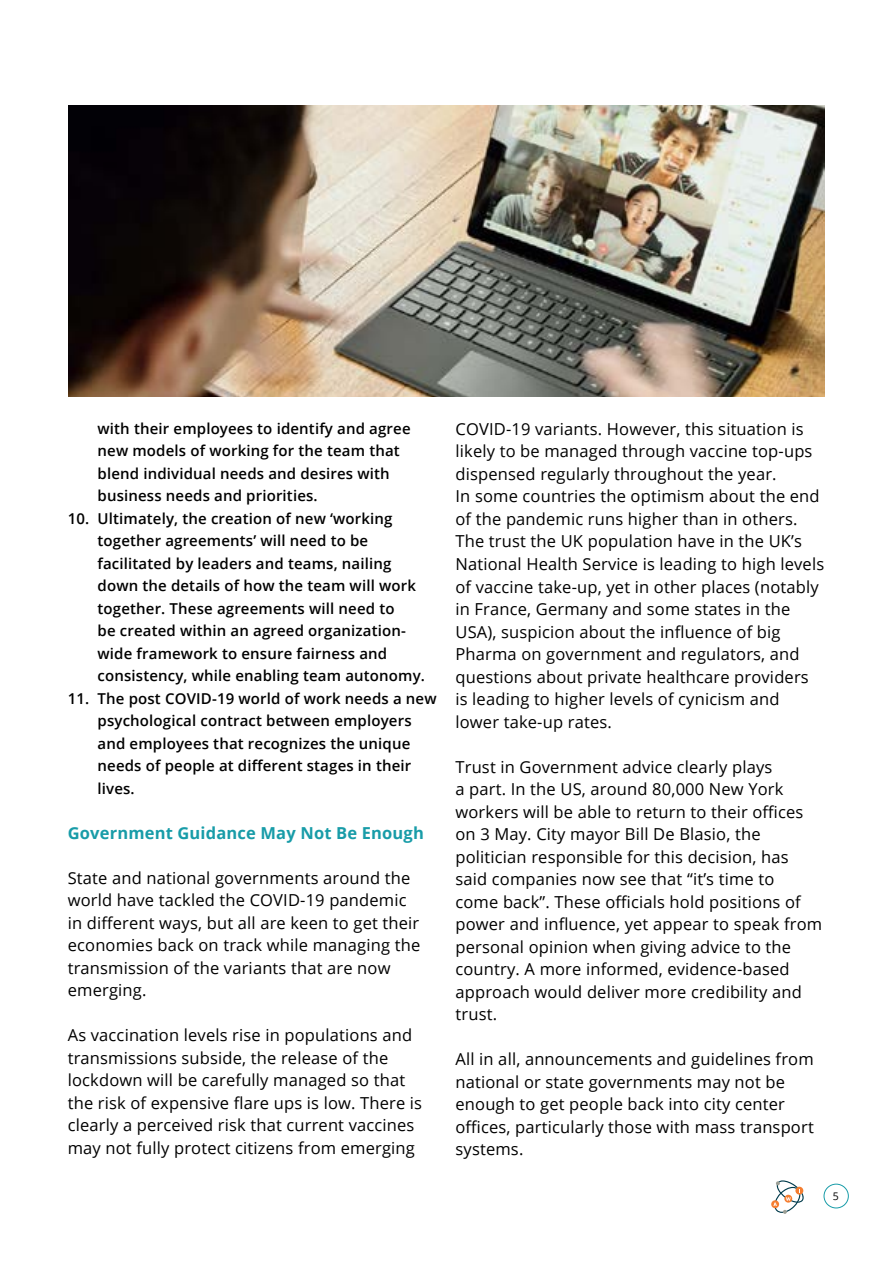
<style>
.page{position:relative;width:893px;height:1263px;background:#fff}
.page>*{position:absolute;margin:0;border:0;box-sizing:border-box;transform-origin:0 0}
.t1{font:16.5px/22.5px "Open Sans";letter-spacing:.01em;color:#000}
.t2{font:700 16.5px "Open Sans";letter-spacing:.01em;color:#189ca8}
.t3{font:600 15px/22.5px "Open Sans";letter-spacing:.01em;color:#000}
.t4{font:10.5px "Open Sans";color:#000}
</style>
<div class="page">
<svg style="left:773px;top:1180px;width:31px;height:34px"></svg>
<img style="left:68px;top:105px;width:757px;height:292px">
<div style="left:824px;top:1184px;width:25px;height:24px;border:1px solid #189ca8;border-radius:50%"></div>
<p class="t3" style="left:98px;top:417px;width:315px">with their employees to identify and agree new models of working for the team that blend individual needs and desires with business needs and priorities.</p>
<p class="t3" style="left:98px;top:507px;width:329px;text-indent:-30px">10. Ultimately, the creation of new ‘working together agreements’ will need to be facilitated by leaders and teams, nailing down the details of how the team will work together. These agreements will need to<br>be created within an agreed organization&shy;wide framework to ensure fairness and consistency, while enabling team autonomy.</p>
<p class="t3" style="left:98px;top:687px;width:341px;text-indent:-30px">11. The post COVID-19 world of work needs a new psychological contract between employers and employees that recognizes the unique needs of people at different stages in their lives.</p>
<p class="t2" style="left:68px;top:821px;width:358px">Government Guidance May Not Be Enough</p>
<p class="t1" style="left:68px;top:866px;width:354px">State and national governments around the world have tackled the COVID-19 pandemic in different ways, but all are keen to get their economies back on track while managing the transmission of the variants that are now emerging.</p>
<p class="t1" style="left:68px;top:1024px;width:356px">As vaccination levels rise in populations and transmissions subside, the release of the lockdown will be carefully managed so that the risk of expensive flare ups is low. There is clearly a perceived risk that current vaccines may not fully protect citizens from emerging</p>
<p class="t1" style="left:455px;top:417px;width:370px">COVID-19 variants. However, this situation is likely to be managed through vaccine top-ups dispensed regularly throughout the year.<br>In some countries the optimism about the end of the pandemic runs higher than in others.<br>The trust the UK population have in the UK’s National Health Service is leading to high levels of vaccine take-up, yet in other places (notably in France, Germany and some states in the USA), suspicion about the influence of big Pharma on government and regulators, and questions about private healthcare providers is leading to higher levels of cynicism and lower take-up rates.</p>
<p class="t1" style="left:455px;top:755px;width:368px">Trust in Government advice clearly plays<br>a part. In the US, around 80,000 New York workers will be able to return to their offices on 3 May. City mayor Bill De Blasio, the politician responsible for this decision, has said companies now see that “it’s time to<br>come back”. These officials hold positions of power and influence, yet appear to speak from personal opinion when giving advice to the country. A more informed, evidence-based approach would deliver more credibility and trust.</p>
<p class="t1" style="left:455px;top:1047px;width:360px">All in all, announcements and guidelines from national or state governments may not be enough to get people back into city center offices, particularly those with mass transport systems.</p>
<p class="t4" style="left:833px;top:1189px;width:8px">5</p>
</div>
